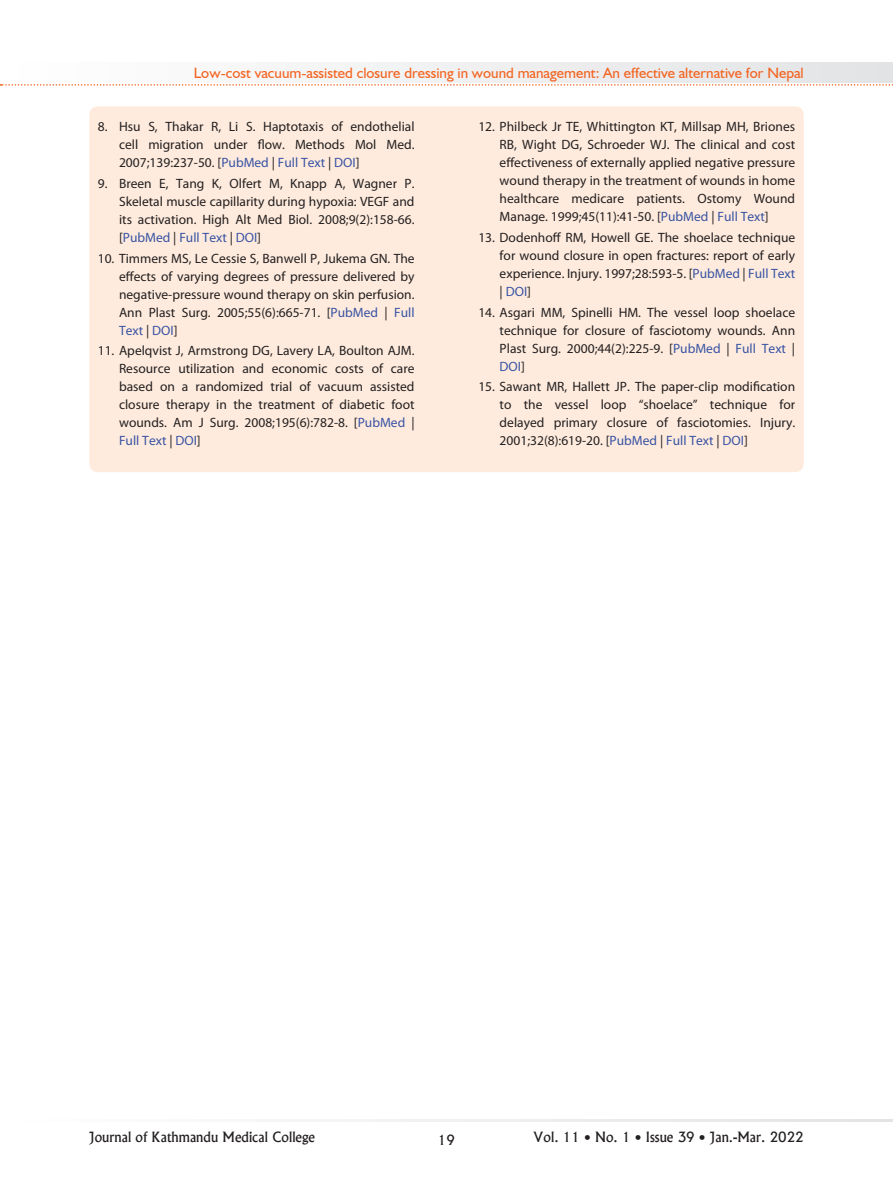
<style>
.page{position:relative;width:893px;height:1191px;background:#fff}
.page>*{position:absolute;margin:0;border:0;box-sizing:border-box;transform-origin:0 0}
.t1{font:15px "Humanist 521 BT";color:#f36421}
.t2{font:13.5px/18px "Myriad Pro";color:#231f20;text-align:justify}
.t3{font:13.5px "Alaska";color:#231f20}
.s1{color:#3853a3}
</style>
<div class="page">
<svg style="left:313px;top:1119px;width:580px;height:2px"></svg>
<svg style="left:0;top:63px;width:893px;height:23px"></svg>
<div style="left:89px;top:106px;width:715px;height:366px;background:#feebdd;border-radius:9px"></div>
<p class="t1" style="left:194px;top:63px;width:611px">Low-cost vacuum-assisted closure dressing in wound management: An effective alternative for Nepal</p>
<p class="t2" style="left:119px;top:118px;width:297px;text-indent:-21px">8. Hsu S, Thakar R, Li S. Haptotaxis of endothelial cell migration under flow. Methods Mol Med.<br>2007;139:237-50. [<span class="s1">PubMed</span> | <span class="s1">Full Text</span> | <span class="s1">DOI</span>]</p>
<p class="t2" style="left:119px;top:174px;width:297px;text-indent:-21px">9. Breen E, Tang K, Olfert M, Knapp A, Wagner P.<br>Skeletal muscle capillarity during hypoxia: VEGF and its activation. High Alt Med Biol. 2008;9(2):158-66. [<span class="s1">PubMed</span> | <span class="s1">Full Text</span> | <span class="s1">DOI</span>]</p>
<p class="t2" style="left:119px;top:249px;width:297px;text-indent:-21px">10. Timmers MS, Le Cessie S, Banwell P, Jukema GN. The effects of varying degrees of pressure delivered by negative-pressure wound therapy on skin perfusion.<br>Ann Plast Surg. 2005;55(6):665-71. [<span class="s1">PubMed</span> | <span class="s1">Full Text</span> | <span class="s1">DOI</span>]</p>
<p class="t2" style="left:119px;top:341px;width:297px;text-indent:-21px">11. Apelqvist J, Armstrong DG, Lavery LA, Boulton AJM.<br>Resource utilization and economic costs of care based on a randomized trial of vacuum assisted closure therapy in the treatment of diabetic foot wounds. Am J Surg. 2008;195(6):782-8. [<span class="s1">PubMed</span> | <span class="s1">Full Text</span> | <span class="s1">DOI</span>]</p>
<p class="t2" style="left:500px;top:118px;width:297px;text-indent:-21px">12. Philbeck Jr TE, Whittington KT, Millsap MH, Briones RB, Wight DG, Schroeder WJ. The clinical and cost effectiveness of externally applied negative pressure wound therapy in the treatment of wounds in home healthcare medicare patients. Ostomy Wound Manage. 1999;45(11):41-50. [<span class="s1">PubMed</span> | <span class="s1">Full Text</span>]</p>
<p class="t2" style="left:500px;top:228px;width:297px;text-indent:-21px">13. Dodenhoff RM, Howell GE. The shoelace technique for wound closure in open fractures: report of early experience. Injury. 1997;28:593-5. [<span class="s1">PubMed</span> | <span class="s1">Full Text </span>| <span class="s1">DOI</span>]</p>
<p class="t2" style="left:500px;top:303px;width:297px;text-indent:-21px">14. Asgari MM, Spinelli HM. The vessel loop shoelace technique for closure of fasciotomy wounds. Ann Plast Surg. 2000;44(2):225-9. [<span class="s1">PubMed</span> | <span class="s1">Full Text</span> | <span class="s1">DOI</span>]</p>
<p class="t2" style="left:500px;top:377px;width:297px;text-indent:-21px">15. Sawant MR, Hallett JP. The paper-clip modification to the vessel loop “shoelace” technique for delayed primary closure of fasciotomies. Injury.<br>2001;32(8):619-20. [<span class="s1">PubMed</span> | <span class="s1">Full Text</span> | <span class="s1">DOI</span>]</p>
<p class="t3" style="left:89px;top:1129px;width:227px">Journal of Kathmandu Medical College</p>
<p class="t3" style="left:438px;top:1131px;width:19px">19</p>
<p class="t3" style="left:533px;top:1129px;width:272px">Vol. 11 • No. 1 • Issue 39 • Jan.-Mar. 2022</p>
</div>
